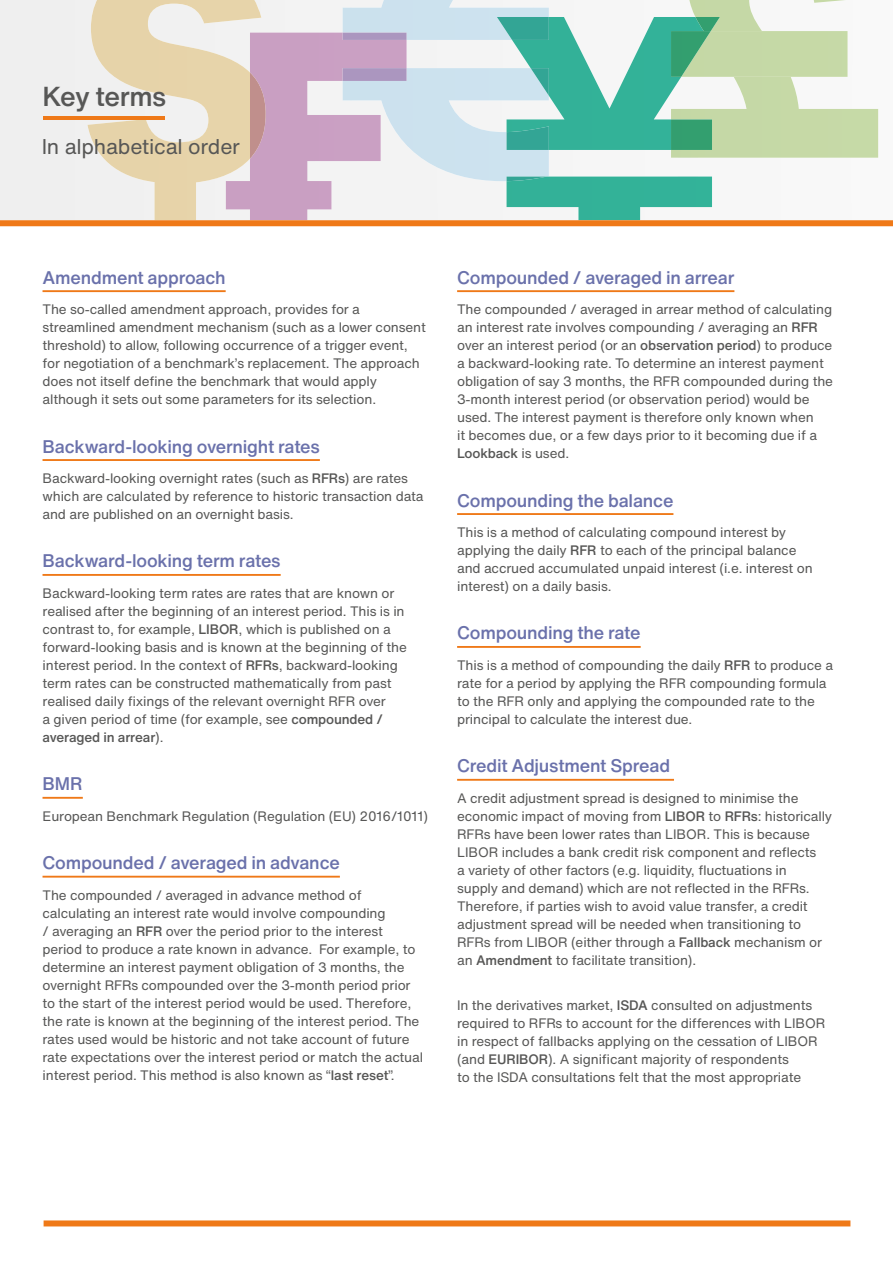
<style>
.page{position:relative;width:893px;height:1263px;background:#fff}
.page>*{position:absolute;margin:0;border:0;box-sizing:border-box;transform-origin:0 0}
.t1{font:500 27px "Helvetica Now Text";letter-spacing:-.02em;color:#575756}
.t2{font:21px "Helvetica Now Text";letter-spacing:-.01em;color:#575756}
.t3{font:500 18px "Helvetica Now Text";letter-spacing:-.015em;color:#6a71ab}
.t4{font:13.5px/18px "Helvetica Now Text";letter-spacing:-.01em;color:#575756}
.s1{font-weight:500}
</style>
<div class="page">
<div style="left:0;top:0;width:87px;height:220px;background:#efefef"></div>
<img style="left:878px;top:109px;width:1px;height:42px">
<div style="left:261px;top:0;width:82px;height:33px;background:#f3f3f3"></div>
<img style="left:549px;top:16px;width:14px;height:1px">
<img style="left:689px;top:0;width:189px;height:158px">
<div style="left:720px;top:31px;width:127px;height:46px;background:#c6d9a6"></div>
<img style="left:87px;top:0;width:174px;height:220px">
<img style="left:226px;top:33px;width:181px;height:187px">
<img style="left:343px;top:33px;width:64px;height:48px">
<img style="left:250px;top:72px;width:16px;height:87px">
<img style="left:507px;top:17px;width:205px;height:203px">
<img style="left:671px;top:17px;width:49px;height:133px">
<img style="left:671px;top:31px;width:40px;height:46px">
<img style="left:497px;top:17px;width:52px;height:164px">
<hr style="left:43px;top:290px;width:183px;height:2px;background:#ef7918">
<hr style="left:43px;top:459px;width:277px;height:2px;background:#ef7918">
<hr style="left:43px;top:574px;width:238px;height:2px;background:#ef7918">
<hr style="left:43px;top:797px;width:40px;height:2px;background:#ef7918">
<hr style="left:43px;top:876px;width:297px;height:2px;background:#ef7918">
<hr style="left:457px;top:290px;width:277px;height:2px;background:#ef7918">
<hr style="left:457px;top:513px;width:216px;height:2px;background:#ef7918">
<hr style="left:457px;top:646px;width:184px;height:2px;background:#ef7918">
<hr style="left:457px;top:779px;width:217px;height:2px;background:#ef7918">
<div style="left:0;top:220px;width:893px;height:6px;background:#ef7918"></div>
<hr style="left:44px;top:116px;width:121px;height:4px;background:#ef7918">
<div style="left:44px;top:1220px;width:806px;height:6px;background:#ef7918"></div>
<h1 class="t1" style="left:43px;top:76px;width:125px">Key terms</h1>
<h2 class="t2" style="left:42px;top:131px;width:200px">In alphabetical order</h2>
<h3 class="t3" style="left:43px;top:264px;width:185px">Amendment approach</h3>
<p class="t4" style="left:43px;top:300px;width:385px">The so-called amendment approach, provides for a streamlined amendment mechanism (such as a lower consent threshold) to allow, following occurrence of a trigger event, for negotiation of a benchmark’s replacement. The approach does not itself define the benchmark that would apply although it sets out some parameters for its selection.</p>
<h3 class="t3" style="left:43px;top:433px;width:279px">Backward-looking overnight rates</h3>
<p class="t4" style="left:43px;top:469px;width:383px">Backward-looking overnight rates (such as <span class="s1">RFRs</span>) are rates which are calculated by reference to historic transaction data and are published on an overnight basis.</p>
<h3 class="t3" style="left:43px;top:547px;width:240px">Backward-looking term rates</h3>
<p class="t4" style="left:43px;top:584px;width:366px">Backward-looking term rates are rates that are known or realised after the beginning of an interest period. This is in contrast to, for example, <span class="s1">LIBOR</span>, which is published on a forward-looking basis and is known at the beginning of the interest period. In the context of <span class="s1">RFRs</span>, backward-looking term rates can be constructed mathematically from past realised daily fixings of the relevant overnight RFR over<br>a given period of time (for example, see <span class="s1">compounded / averaged in arrear</span>).</p>
<h3 class="t3" style="left:43px;top:770px;width:42px">BMR</h3>
<p class="t4" style="left:43px;top:807px;width:387px">European Benchmark Regulation (Regulation (EU) 2016/1011)</p>
<h3 class="t3" style="left:43px;top:849px;width:299px">Compounded / averaged in advance</h3>
<p class="t4" style="left:43px;top:886px;width:382px">The compounded / averaged in advance method of calculating an interest rate would involve compounding<br>/ averaging an <span class="s1">RFR</span> over the period prior to the interest period to produce a rate known in advance. For example, to determine an interest payment obligation of 3 months, the overnight RFRs compounded over the 3-month period prior to the start of the interest period would be used. Therefore, the rate is known at the beginning of the interest period. The rates used would be historic and not take account of future rate expectations over the interest period or match the actual interest period. This method is also known as “<span class="s1">last reset</span>”.</p>
<h3 class="t3" style="left:457px;top:264px;width:279px">Compounded / averaged in arrear</h3>
<p class="t4" style="left:457px;top:300px;width:377px">The compounded / averaged in arrear method of calculating an interest rate involves compounding / averaging an <span class="s1">RFR </span>over an interest period (or an <span class="s1">observation period</span>) to produce a backward-looking rate. To determine an interest payment obligation of say 3 months, the RFR compounded during the 3-month interest period (or observation period) would be used. The interest payment is therefore only known when<br>it becomes due, or a few days prior to it becoming due if a <span class="s1">Lookback</span> is used.</p>
<h3 class="t3" style="left:457px;top:487px;width:218px">Compounding the balance</h3>
<p class="t4" style="left:457px;top:523px;width:357px">This is a method of calculating compound interest by applying the daily <span class="s1">RFR</span> to each of the principal balance and accrued accumulated unpaid interest (i.e. interest on interest) on a daily basis.</p>
<h3 class="t3" style="left:457px;top:619px;width:185px">Compounding the rate</h3>
<p class="t4" style="left:457px;top:656px;width:377px">This is a method of compounding the daily <span class="s1">RFR</span> to produce a rate for a period by applying the RFR compounding formula to the RFR only and applying the compounded rate to the principal to calculate the interest due.</p>
<h3 class="t3" style="left:457px;top:752px;width:215px">Credit Adjustment Spread</h3>
<p class="t4" style="left:457px;top:789px;width:377px">A credit adjustment spread is designed to minimise the economic impact of moving from <span class="s1">LIBOR</span> to <span class="s1">RFRs</span>: historically RFRs have been lower rates than LIBOR. This is because LIBOR includes a bank credit risk component and reflects<br>a variety of other factors (e.g. liquidity, fluctuations in<br>supply and demand) which are not reflected in the RFRs.<br>Therefore, if parties wish to avoid value transfer, a credit adjustment spread will be needed when transitioning to RFRs from LIBOR (either through a <span class="s1">Fallback</span> mechanism or an <span class="s1">Amendment</span> to facilitate transition).</p>
<p class="t4" style="left:457px;top:995px;width:370px">In the derivatives market, <span class="s1">ISDA</span> consulted on adjustments required to RFRs to account for the differences with LIBOR in respect of fallbacks applying on the cessation of LIBOR (and <span class="s1">EURIBOR</span>). A significant majority of respondents<br>to the ISDA consultations felt that the most appropriate</p>
</div>
